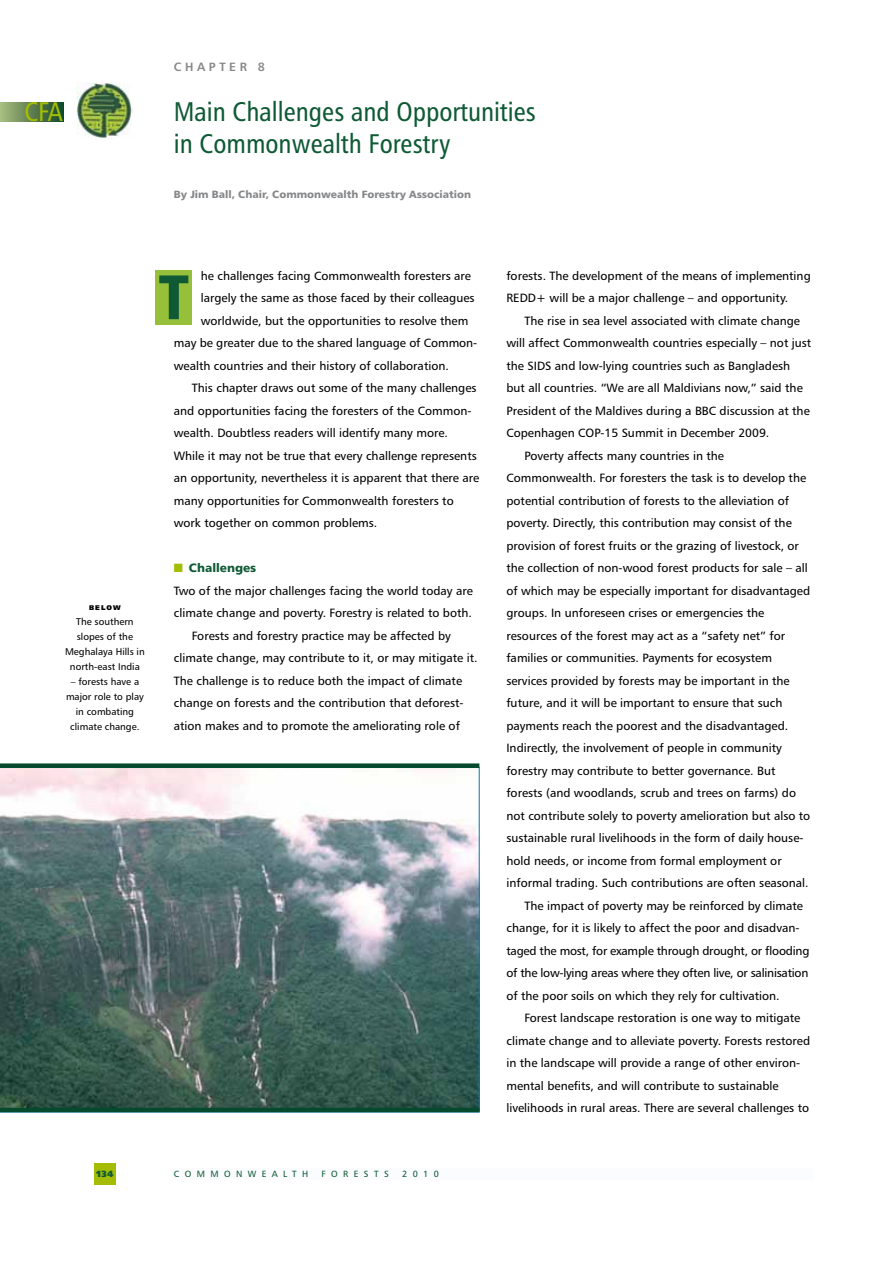
<style>
.page{position:relative;width:893px;height:1263px;background:#fff}
.page>*{position:absolute;margin:0;border:0;box-sizing:border-box;transform-origin:0 0}
.t1{font:63px "Humanist 777 BT Black Condensed B";color:#0f5a35}
.t2{font:27px/31.5px "Humanist 777 BT Roman Condensed B";color:#0f5a35}
.t3{font:27px "Humanist 777 BT Roman Condensed B";color:#a4bd04}
.t4{font:12px/22.5px "Humanist 777 BT Roman B";color:#000}
.t5{font:12px "Humanist 777 BT Roman B";letter-spacing:-.02em;color:#000}
.t6{font:12px "Humanist 777 BT Black B";color:#0f5a35}
.t7{font:12px "Humanist 777 BT Bold B";letter-spacing:.3em;color:#87888a}
.t8{font:10.5px "Humanist 777 BT Black B";color:#87888a}
.t9{font:9.75px/15px "Humanist 777 BT Roman B";color:#000;text-align:center}
.t10{font:9px "Humanist 777 BT Roman B";letter-spacing:.6em;color:#0f5a35}
.t11{font:9px "Humanist 777 BT Extra Black B";color:#0f5a35}
.t12{font:6.9px "Humanist 777 BT Extra Black B";letter-spacing:.145em;color:#000}
.s1{color:#a4bd04}
</style>
<div class="page">
<div style="left:0;top:102px;width:63px;height:19px;background:linear-gradient(to right,#a9bc7e,#154727)"></div>
<div style="left:94px;top:1163px;width:21px;height:21px;background:#a4bd04"></div>
<img style="left:77px;top:82px;width:56px;height:56px">
<div style="left:174px;top:1168px;width:639px;height:12px;background:#fbfcfe"></div>
<div style="left:156px;top:270px;width:36px;height:55px;background:#96c03a"></div>
<svg style="left:0;top:768px;width:479px;height:340px;background:#708583"></svg>
<div style="left:0;top:763px;width:479px;height:5px;background:#054a2c"></div>
<hr style="left:0;top:1108px;width:479px;height:4px;background:#054a2c">
<h2 class="t3" style="left:24px;top:95px;width:40px">CFA</h2>
<p class="t7" style="left:174px;top:60px;width:93px">CHAPTER 8</p>
<h2 class="t2" style="left:174px;top:96px;width:363px">Main Challenges and Opportunities in Commonwealth Forestry</h2>
<p class="t8" style="left:174px;top:187px;width:299px">By Jim Ball, Chair, Commonwealth Forestry Association</p>
<p class="t12" style="left:89px;top:603px;width:33px">BELOW</p>
<p class="t9" style="left:65px;top:614px;width:81px">The southern slopes of the<br>Meghalaya H ills in north-east India</p>
<p class="t9" style="left:66px;top:674px;width:79px">– forests have a major role to play in combating climate change.</p>
<p class="t4" style="left:201px;top:264px;width:272px">he challenges facing Commonwealth foresters are</p>
<p class="t4" style="left:201px;top:286px;width:275px">largely the same as those faced by their colleagues</p>
<p class="t4" style="left:201px;top:309px;width:269px">worldwide, but the opportunities to resolve them</p>
<p class="t4" style="left:174px;top:331px;width:305px">may be greater due to the shared language of Common-</p>
<p class="t4" style="left:174px;top:354px;width:277px">wealth countries and their history of collaboration.</p>
<p class="t4" style="left:192px;top:376px;width:286px">This chapter draws out some of the many challenges</p>
<p class="t4" style="left:174px;top:399px;width:299px">and opportunities facing the foresters of the Common-</p>
<p class="t4" style="left:174px;top:421px;width:276px">wealth. Doubtless readers will identify many more.</p>
<p class="t4" style="left:174px;top:444px;width:304px">While it may not be true that every challenge represents</p>
<p class="t4" style="left:174px;top:466px;width:307px">an opportunity, nevertheless it is apparent that there are</p>
<p class="t4" style="left:174px;top:489px;width:281px">many opportunities for Commonwealth foresters to</p>
<p class="t4" style="left:174px;top:511px;width:205px">work together on common problems.</p>
<p class="t6" style="left:174px;top:560px;width:84px"><span class="s1">■</span> Challenges</p>
<p class="t4" style="left:174px;top:579px;width:300px">Two of the major challenges facing the world today are</p>
<p class="t4" style="left:174px;top:601px;width:300px">climate change and poverty. Forestry is related to both.</p>
<p class="t4" style="left:192px;top:624px;width:261px">Forests and forestry practice may be affected by</p>
<p class="t4" style="left:174px;top:646px;width:305px">climate change, may contribute to it, or may mitigate it.</p>
<p class="t4" style="left:174px;top:669px;width:290px">The challenge is to reduce both the impact of climate</p>
<p class="t4" style="left:174px;top:691px;width:291px">change on forests and the contribution that deforest-</p>
<p class="t4" style="left:174px;top:714px;width:288px">ation makes and to promote the ameliorating role of</p>
<h1 class="t1" style="left:158px;top:257px;width:33px">T</h1>
<p class="t4" style="left:506px;top:264px;width:306px">forests. The development of the means of implementing<br>REDD+ will be a major challenge – and opportunity.</p>
<p class="t4" style="left:524px;top:309px;width:277px">The rise in sea level associated with climate change</p>
<p class="t4" style="left:506px;top:331px;width:306px">will affect Commonwealth countries especially – not just</p>
<p class="t4" style="left:506px;top:354px;width:285px">the SIDS and low-lying countries such as Bangladesh</p>
<p class="t4" style="left:506px;top:376px;width:298px">but all countries. “We are all Maldivians now,” said the</p>
<p class="t4" style="left:506px;top:399px;width:305px">President of the Maldives during a BBC discussion at the</p>
<p class="t4" style="left:506px;top:421px;width:264px">Copenhagen COP-15 Summit in December 2009.</p>
<p class="t4" style="left:524px;top:444px;width:201px">Poverty affects many countries in the</p>
<p class="t4" style="left:506px;top:466px;width:301px">Commonwealth. For foresters the task is to develop the</p>
<p class="t4" style="left:506px;top:489px;width:284px">potential contribution of forests to the alleviation of</p>
<p class="t4" style="left:506px;top:511px;width:287px">poverty. Directly, this contribution may consist of the</p>
<p class="t4" style="left:506px;top:534px;width:294px">provision of forest fruits or the grazing of livestock, or</p>
<p class="t4" style="left:506px;top:556px;width:303px">the collection of non-wood forest products for sale – all</p>
<p class="t4" style="left:506px;top:579px;width:305px">of which may be especially important for disadvantaged</p>
<p class="t4" style="left:506px;top:601px;width:259px">groups. In unforeseen crises or emergencies the</p>
<p class="t4" style="left:506px;top:624px;width:280px">resources of the forest may act as a “safety net” for</p>
<p class="t4" style="left:506px;top:646px;width:267px">families or communities. Payments for ecosystem</p>
<p class="t4" style="left:506px;top:669px;width:285px">services provided by forests may be important in the</p>
<p class="t4" style="left:506px;top:691px;width:278px">future, and it will be important to ensure that such</p>
<p class="t4" style="left:506px;top:714px;width:283px">payments reach the poorest and the disadvantaged.</p>
<p class="t4" style="left:506px;top:736px;width:277px">Indirectly, the involvement of people in community</p>
<p class="t4" style="left:506px;top:759px;width:271px">forestry may contribute to better governance. But</p>
<p class="t4" style="left:506px;top:781px;width:291px">forests (and woodlands, scrub and trees on farms) do</p>
<p class="t4" style="left:506px;top:804px;width:305px">not contribute solely to poverty amelioration but also to</p>
<p class="t4" style="left:506px;top:826px;width:299px">sustainable rural livelihoods in the form of daily house-</p>
<p class="t4" style="left:506px;top:849px;width:277px">hold needs, or income from formal employment or</p>
<p class="t4" style="left:506px;top:871px;width:304px">informal trading. Such contributions are often seasonal.</p>
<p class="t4" style="left:524px;top:894px;width:280px">The impact of poverty may be reinforced by climate</p>
<p class="t4" style="left:506px;top:916px;width:295px">change, for it is likely to affect the poor and disadvan-</p>
<p class="t5" style="left:506px;top:943px;width:305px">taged the most, for example through drought, or flooding</p>
<p class="t5" style="left:506px;top:965px;width:304px">of the low-lying areas where they often live, or salinisation</p>
<p class="t4" style="left:506px;top:984px;width:275px">of the poor soils on which they rely for cultivation.</p>
<p class="t4" style="left:524px;top:1006px;width:277px">Forest landscape restoration is one way to mitigate</p>
<p class="t4" style="left:506px;top:1029px;width:305px">climate change and to alleviate poverty. Forests restored</p>
<p class="t4" style="left:506px;top:1051px;width:295px">in the landscape will provide a range of other environ-</p>
<p class="t4" style="left:506px;top:1074px;width:274px">mental benefits, and will contribute to sustainable</p>
<p class="t4" style="left:506px;top:1096px;width:304px">livelihoods in rural areas. There are several challenges to</p>
<p class="t11" style="left:96px;top:1168px;width:19px">134</p>
<p class="t10" style="left:174px;top:1168px;width:136px">Commonw ea l t h</p>
<p class="t10" style="left:321px;top:1168px;width:69px">Forest s</p>
<p class="t10" style="left:402px;top:1168px;width:38px">2010</p>
</div>
